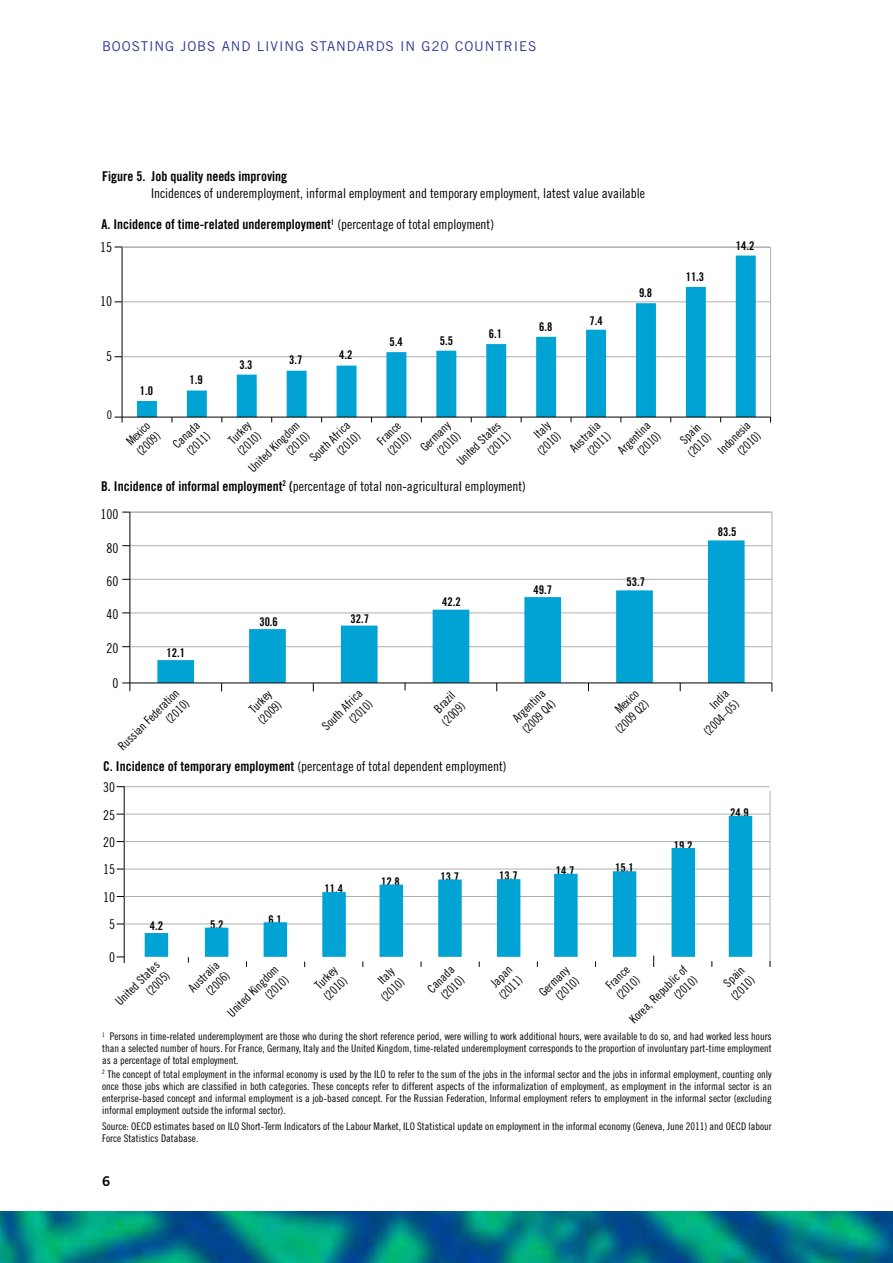
<style>
.page{position:relative;width:893px;height:1263px;background:#fff}
.page>*{position:absolute;margin:0;border:0;box-sizing:border-box;transform-origin:0 0}
.t1{font:13.5px/27.5px "Trade Gothic LT Std Cn 18";color:#000;text-align:center}
.t2{font:13.5px "Trade Gothic LT Std Bd Cn 20";color:#000}
.t3{font:13.5px "Trade Gothic LT Std";letter-spacing:.065em;color:#2c3791}
.t4{font:13.5px "Trade Gothic LT Std Bd 2";color:#000}
.t5{font:12px/14.4px "Trade Gothic LT Std Cn 18";color:#000;text-align:right}
.t6{font:12px "Trade Gothic LT Std Bd Cn 20";color:#000}
.t7{font:10.5px/12px "Trade Gothic LT Std Cn 18";color:#000;text-align:justify}
.s1{font-family:"Trade Gothic LT Std Cn 18"}
.s2{font-family:"Trade Gothic LT Std Bd Cn 20"}
</style>
<div class="page">
<img style="left:0;top:1212px;width:893px;height:51px">
<hr style="left:770px;top:791px;width:1px;height:170px;background:#afafb0">
<hr style="left:124px;top:786px;width:1px;height:177px;background:#000">
<hr style="left:125px;top:786px;width:645px;height:1px;background:#afafb0">
<hr style="left:124px;top:814px;width:646px;height:1px;background:#afafb0">
<hr style="left:124px;top:841px;width:646px;height:1px;background:#afafb0">
<hr style="left:125px;top:869px;width:645px;height:1px;background:#afafb0">
<hr style="left:124px;top:924px;width:646px;height:1px;background:#afafb0">
<hr style="left:125px;top:896px;width:645px;height:1px;background:#afafb0">
<hr style="left:770px;top:247px;width:1px;height:169px;background:#afafb0">
<hr style="left:122px;top:247px;width:1px;height:176px;background:#000">
<hr style="left:122px;top:247px;width:648px;height:1px;background:#afafb0">
<hr style="left:122px;top:356px;width:648px;height:1px;background:#afafb0">
<hr style="left:122px;top:302px;width:649px;height:1px;background:#afafb0">
<hr style="left:130px;top:545px;width:642px;height:1px;background:#afafb0">
<hr style="left:130px;top:613px;width:642px;height:1px;background:#afafb0">
<hr style="left:130px;top:512px;width:642px;height:1px;background:#afafb0">
<hr style="left:130px;top:579px;width:642px;height:1px;background:#afafb0">
<hr style="left:772px;top:512px;width:1px;height:169px;background:#afafb0">
<hr style="left:130px;top:512px;width:1px;height:179px;background:#000">
<hr style="left:130px;top:646px;width:642px;height:1px;background:#afafb0">
<svg style="left:137px;top:256px;width:619px;height:161px"></svg>
<hr style="left:114px;top:417px;width:657px;height:1px;background:#000">
<svg style="left:157px;top:540px;width:588px;height:143px"></svg>
<hr style="left:122px;top:683px;width:650px;height:1px;background:#000">
<svg style="left:145px;top:816px;width:607px;height:141px"></svg>
<p class="t3" style="left:102px;top:38px;width:436px">BOOSTING JOBS AND LIVING STANDARDS IN G20 COUNTRIES</p>
<p class="t2" style="left:102px;top:168px;width:187px">Figure 5. Job quality needs improving</p>
<p class="t1" style="left:151px;top:179px;width:496px">Incidences of underemployment, informal employment and temporary employment, latest value available</p>
<p class="t2" style="left:102px;top:216px;width:394px">A. Incidence of time-related underemployment<sup>1</sup> <span class="s1">(percentage of total employment)</span></p>
<p class="t1" style="left:100px;top:233px;width:13px">15</p>
<p class="t6" style="left:736px;top:239px;width:20px">14.2</p>
<p class="t1" style="left:100px;top:288px;width:13px">10</p>
<p class="t1" style="left:106px;top:342px;width:7px">5</p>
<p class="t5" style="left:107px;top:407px;width:7px">0</p>
<p class="t6" style="left:140px;top:384px;width:15px">1.0</p>
<p class="t6" style="left:190px;top:373px;width:15px">1.9</p>
<p class="t5" style="left:123px;top:438px;width:30px;text-align:left;rotate:-45deg">Mexico (2009)</p>
<p class="t5" style="left:170px;top:441px;width:34px;text-align:center;rotate:-45deg">Canada (2011)</p>
<p class="t6" style="left:239px;top:358px;width:15px">3.3</p>
<p class="t6" style="left:289px;top:353px;width:15px">3.7</p>
<p class="t6" style="left:339px;top:347px;width:15px">4.2</p>
<p class="t6" style="left:389px;top:335px;width:15px">5.4</p>
<p class="t6" style="left:440px;top:333px;width:15px">5.5</p>
<p class="t6" style="left:489px;top:326px;width:15px">6.1</p>
<p class="t6" style="left:539px;top:320px;width:15px">6.8</p>
<p class="t6" style="left:590px;top:313px;width:15px">7.4</p>
<p class="t6" style="left:639px;top:285px;width:15px">9.8</p>
<p class="t6" style="left:686px;top:270px;width:20px">11.3</p>
<p class="t5" style="left:453px;top:458px;width:58px;rotate:-45deg">United States (2011)</p>
<p class="t5" style="left:524px;top:438px;width:30px;rotate:-45deg">Italy (2010)</p>
<p class="t5" style="left:567px;top:445px;width:39px;rotate:-45deg">Australia (2011)</p>
<p class="t5" style="left:615px;top:447px;width:42px;rotate:-45deg">Argentina (2010)</p>
<p class="t5" style="left:674px;top:439px;width:30px;text-align:center;rotate:-45deg">Spain (2010)</p>
<p class="t5" style="left:715px;top:447px;width:42px;rotate:-45deg">Indonesia (2010)</p>
<p class="t5" style="left:307px;top:454px;width:53px;rotate:-45deg">South Africa (2010)</p>
<p class="t5" style="left:374px;top:438px;width:30px;text-align:left;rotate:-45deg">France (2010)</p>
<p class="t5" style="left:417px;top:444px;width:38px;rotate:-45deg">Germany (2010)</p>
<p class="t5" style="left:224px;top:438px;width:30px;text-align:left;rotate:-45deg">Turkey (2010)</p>
<p class="t5" style="left:245px;top:465px;width:68px;rotate:-45deg">United Kingdom (2010)</p>
<p class="t1" style="left:101px;top:472px;width:426px"><span class="s2">B. Incidence of informal employment</span><sup>2</sup> <span class="s2">(</span>percentage of total non-agricultural employment)</p>
<p class="t1" style="left:100px;top:501px;width:19px">100</p>
<p class="t1" style="left:106px;top:534px;width:13px">80</p>
<p class="t1" style="left:106px;top:567px;width:13px">60</p>
<p class="t1" style="left:106px;top:601px;width:13px">40</p>
<p class="t1" style="left:106px;top:634px;width:13px">20</p>
<p class="t1" style="left:112px;top:669px;width:7px">0</p>
<p class="t6" style="left:167px;top:645px;width:20px">12.1</p>
<p class="t6" style="left:259px;top:614px;width:20px">30.6</p>
<p class="t6" style="left:350px;top:611px;width:20px">32.7</p>
<p class="t6" style="left:442px;top:594px;width:20px">42.2</p>
<p class="t6" style="left:533px;top:582px;width:20px">49.7</p>
<p class="t6" style="left:626px;top:574px;width:20px">53.7</p>
<p class="t6" style="left:718px;top:524px;width:20px">83.5</p>
<p class="t5" style="left:115px;top:743px;width:82px;rotate:-45deg">Russian Federation (2010)</p>
<p class="t5" style="left:244px;top:707px;width:30px;text-align:left;rotate:-45deg">Turkey (2009)</p>
<p class="t5" style="left:319px;top:722px;width:53px;rotate:-45deg">South Africa (2010)</p>
<p class="t5" style="left:428px;top:708px;width:30px;text-align:center;rotate:-45deg">Brazil (2009)</p>
<p class="t5" style="left:509px;top:716px;width:44px;text-align:left;rotate:-45deg">Argentina (2009 Q4)</p>
<p class="t5" style="left:602px;top:716px;width:44px;rotate:-45deg">Mexico (2009 Q2)</p>
<p class="t5" style="left:690px;top:718px;width:46px;rotate:-45deg">India (2004–05)</p>
<p class="t1" style="left:103px;top:752px;width:405px"><span class="s2">C. Incidence of temporary employment</span> (percentage of total dependent employment)</p>
<p class="t1" style="left:103px;top:773px;width:13px">30<br>25<br>20<br>15<br>10<br>5</p>
<p class="t1" style="left:109px;top:944px;width:7px">0</p>
<p class="t6" style="left:730px;top:806px;width:20px">24.9</p>
<p class="t6" style="left:674px;top:838px;width:20px">19.2</p>
<p class="t6" style="left:556px;top:864px;width:20px">14.7</p>
<p class="t6" style="left:615px;top:860px;width:20px">15.1</p>
<p class="t6" style="left:440px;top:870px;width:20px">13.7</p>
<p class="t6" style="left:499px;top:869px;width:20px">13.7</p>
<p class="t6" style="left:381px;top:875px;width:20px">12.8</p>
<p class="t6" style="left:324px;top:882px;width:20px">11.4</p>
<p class="t6" style="left:269px;top:912px;width:15px">6.1</p>
<p class="t6" style="left:150px;top:918px;width:15px">4.2</p>
<p class="t6" style="left:210px;top:917px;width:15px">5.2</p>
<p class="t5" style="left:112px;top:998px;width:58px;rotate:-45deg">United States (2005)</p>
<p class="t5" style="left:185px;top:985px;width:39px;rotate:-45deg">Australia (2006)</p>
<p class="t5" style="left:626px;top:1016px;width:77px;rotate:-45deg">Korea, Republic of (2010)</p>
<p class="t5" style="left:717px;top:982px;width:30px;text-align:center;rotate:-45deg">Spain (2010)</p>
<p class="t5" style="left:224px;top:1009px;width:68px;rotate:-45deg">United Kingdom (2010)</p>
<p class="t5" style="left:310px;top:983px;width:30px;text-align:left;rotate:-45deg">Turkey (2010)</p>
<p class="t5" style="left:367px;top:984px;width:30px;rotate:-45deg">Italy (2010)</p>
<p class="t5" style="left:424px;top:985px;width:34px;text-align:center;rotate:-45deg">Canada (2010)</p>
<p class="t5" style="left:485px;top:982px;width:30px;text-align:left;rotate:-45deg">Japan (2011)</p>
<p class="t5" style="left:536px;top:989px;width:38px;rotate:-45deg">Germany (2010)</p>
<p class="t5" style="left:603px;top:982px;width:30px;text-align:left;rotate:-45deg">France (2010)</p>
<p class="t7" style="left:102px;top:1030px;width:671px"><sup>1</sup> Persons in time-related underemployment are those who during the short reference period, were willing to work additional hours, were available to do so, and had worked less hours than a selected number of hours. For France, Germany, Italy and the United Kingdom, time-related underemployment corresponds to the proportion of involuntary part-time employment as a percentage of total employment.</p>
<p class="t7" style="left:102px;top:1068px;width:671px"><sup>2</sup> The concept of total employment in the informal economy is used by the ILO to refer to the sum of the jobs in the informal sector and the jobs in informal employment, counting only once those jobs which are classified in both categories. These concepts refer to different aspects of the informalization of employment, as employment in the informal sector is an enterprise-based concept and informal employment is a job-based concept. For the Russian Federation, Informal employment refers to employment in the informal sector (excluding informal employment outside the informal sector).</p>
<p class="t7" style="left:102px;top:1120px;width:671px">Source: OECD estimates based on ILO Short-Term Indicators of the Labour Market, ILO Statistical update on employment in the informal economy (Geneva, June 2011) and OECD labour<br>Force Statistics Database.</p>
<p class="t4" style="left:102px;top:1173px;width:10px">6</p>
</div>
